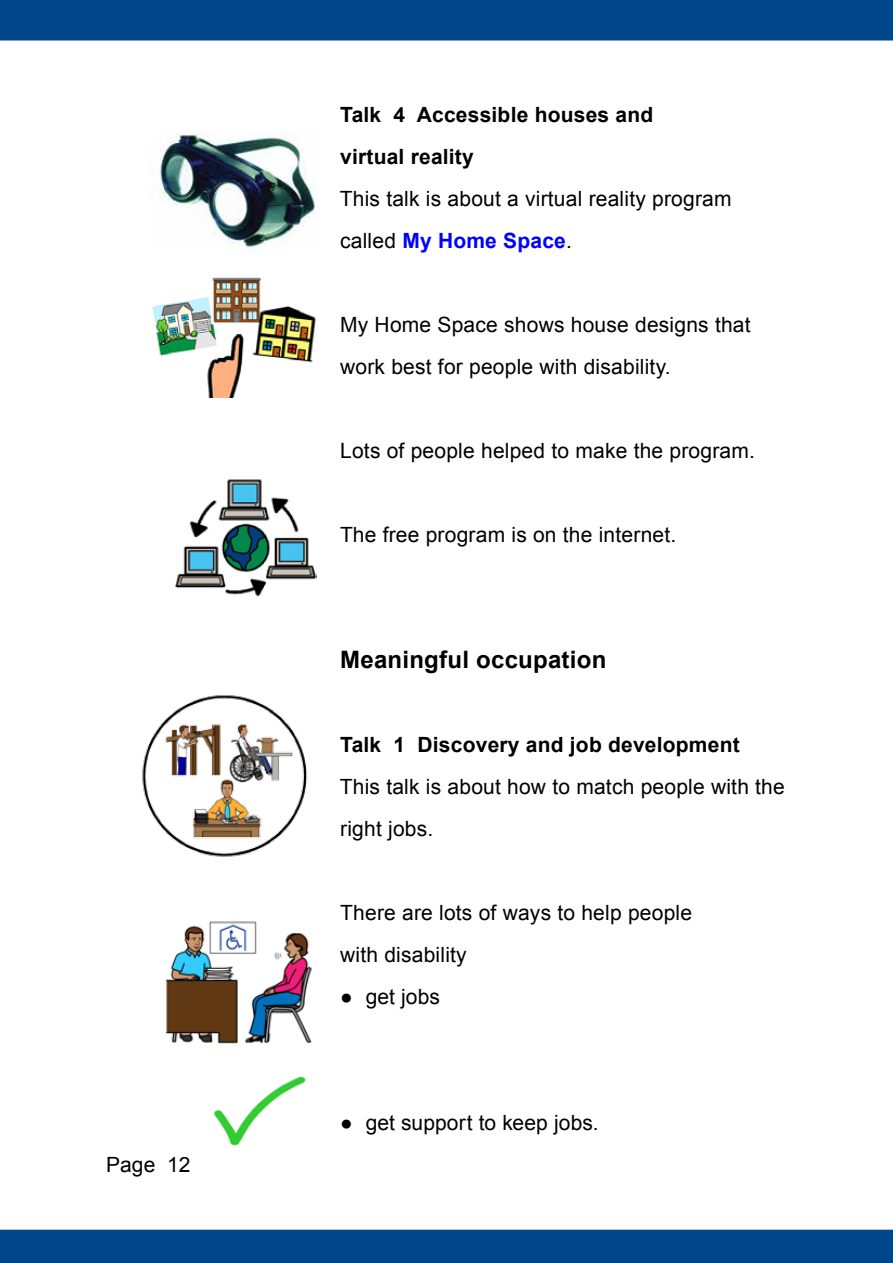
<style>
.page{position:relative;width:893px;height:1263px;background:#fff}
.page>*{position:absolute;margin:0;border:0;box-sizing:border-box;transform-origin:0 0}
.t1{font:700 24px "Arial";letter-spacing:.01em;color:#000}
.t2{font:21px/42px "Arial";letter-spacing:.01em;color:#000}
.t3{font:700 21px/42px "Arial";letter-spacing:.01em;color:#000}
.s1{font-weight:700;color:#00f}
</style>
<div class="page">
<div style="left:0;top:0;width:893px;height:40px;background:#01468b"></div>
<div style="left:0;top:1230px;width:893px;height:33px;background:#01468b"></div>
<img style="left:160px;top:132px;width:155px;height:119px">
<img style="left:175px;top:479px;width:142px;height:118px">
<img style="left:142px;top:695px;width:166px;height:162px">
<img style="left:165px;top:921px;width:147px;height:123px">
<img style="left:213px;top:1076px;width:93px;height:70px">
<img style="left:152px;top:277px;width:164px;height:121px">
<p class="t2" style="left:106px;top:1144px;width:86px">Page 12</p>
<h3 class="t3" style="left:340px;top:94px;width:315px">Talk 4 Accessible houses and virtual reality</h3>
<p class="t2" style="left:340px;top:177px;width:393px">This talk is about a virtual reality program called <span class="s1">My Home Space</span>.</p>
<p class="t2" style="left:340px;top:303px;width:412px">My Home Space shows house designs that work best for people with disability.</p>
<p class="t2" style="left:340px;top:429px;width:416px">Lots of people helped to make the program.</p>
<p class="t2" style="left:340px;top:513px;width:338px">The free program is on the internet.</p>
<h2 class="t1" style="left:340px;top:643px;width:268px">Meaningful occupation</h2>
<h3 class="t3" style="left:340px;top:724px;width:401px">Talk 1 Discovery and job development</h3>
<p class="t2" style="left:340px;top:765px;width:447px">This talk is about how to match people with the right jobs.</p>
<p class="t2" style="left:340px;top:891px;width:353px">There are lots of ways to help people with disability</p>
<p class="t2" style="left:340px;top:975px;width:101px">● get jobs</p>
<p class="t2" style="left:340px;top:1101px;width:260px">● get support to keep jobs.</p>
</div>
